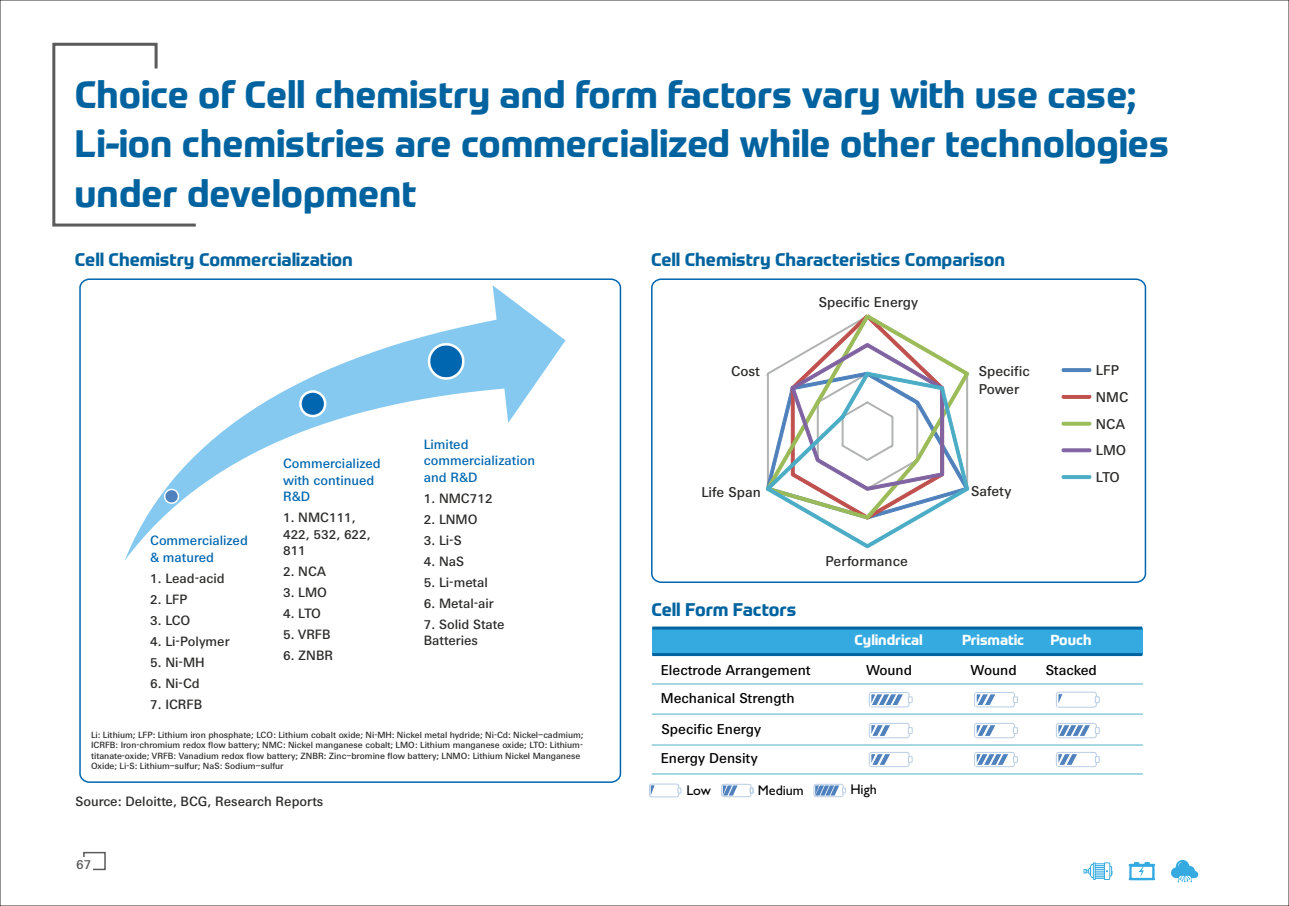
<style>
.page{position:relative;width:1289px;height:906px;background:#fff}
.page>*{position:absolute;margin:0;border:0;box-sizing:border-box;transform-origin:0 0}
.t1{font:700 37.5px/49.3px "Prometo";color:#00639f}
.t2{font:700 18px "Prometo";color:#00639f}
.t3{font:500 14.25px/30.9px "ZF Sans";color:#000}
.t4{font:500 14.25px/26.7px "ZF Sans";color:#2b2a29}
.t5{font:700 14.25px "Prometo";color:#fff}
.t6{font:14.1px "Gill Sans";color:#000}
.t7{font:500 13.5px/16.5px "ZF Sans";color:#2b2a29}
.t8{font:500 13.5px/16.5px "ZF Sans";color:#0066b0}
.t9{font:500 13.5px "ZF Sans";color:#5b5b5b}
.t10{font:500 9px/10.5px "ZF Sans";color:#2b2a29}
</style>
<div class="page">
<div style="left:83px;top:852px;width:23px;height:18px;border:2px solid #5b5b5b"></div>
<div style="left:81px;top:857px;width:12px;height:16px;background:#fefefe"></div>
<svg style="left:1083px;top:862px;width:29px;height:18px"></svg>
<svg style="left:1128px;top:862px;width:27px;height:18px"></svg>
<svg style="left:1171px;top:859px;width:27px;height:23px"></svg>
<svg style="left:52px;top:42px;width:144px;height:185px"></svg>
<svg style="left:766px;top:315px;width:202px;height:233px"></svg>
<svg style="left:1061px;top:368px;width:30px;height:4px"></svg>
<svg style="left:1061px;top:395px;width:30px;height:3px"></svg>
<svg style="left:1061px;top:422px;width:30px;height:3px"></svg>
<svg style="left:1061px;top:449px;width:30px;height:3px"></svg>
<svg style="left:1061px;top:475px;width:30px;height:4px"></svg>
<svg style="left:813px;top:783px;width:33px;height:14px"></svg>
<svg style="left:721px;top:783px;width:33px;height:14px"></svg>
<svg style="left:649px;top:783px;width:32px;height:15px"></svg>
<div style="left:79px;top:278px;width:542px;height:505px;border:2px solid #0066b0;border-radius:9px"></div>
<div style="left:652px;top:628px;width:490px;height:26px;background:#34aae1"></div>
<hr style="left:652px;top:627px;width:490px;height:2px;background:#00639f">
<hr style="left:652px;top:653px;width:490px;height:2px;background:#00639f">
<hr style="left:651px;top:683px;width:491px;height:1px;background:#46aac5">
<hr style="left:651px;top:713px;width:491px;height:1px;background:#46aac5">
<hr style="left:651px;top:744px;width:491px;height:1px;background:#46aac5">
<hr style="left:651px;top:773px;width:491px;height:1px;background:#46aac5">
<svg style="left:868px;top:692px;width:45px;height:16px"></svg>
<svg style="left:974px;top:692px;width:44px;height:16px"></svg>
<svg style="left:868px;top:722px;width:45px;height:17px"></svg>
<svg style="left:974px;top:722px;width:44px;height:17px"></svg>
<svg style="left:1056px;top:691px;width:44px;height:17px"></svg>
<svg style="left:1056px;top:722px;width:44px;height:17px"></svg>
<svg style="left:1056px;top:752px;width:44px;height:16px"></svg>
<svg style="left:868px;top:752px;width:45px;height:16px"></svg>
<svg style="left:974px;top:752px;width:44px;height:16px"></svg>
<svg style="left:124px;top:285px;width:441px;height:276px"></svg>
<svg style="left:297px;top:389px;width:31px;height:29px"></svg>
<svg style="left:426px;top:341px;width:40px;height:40px;background:#57a1d2"></svg>
<svg style="left:162px;top:487px;width:18px;height:18px"></svg>
<div style="left:651px;top:278px;width:495px;height:305px;border:2px solid #0066b0;border-radius:9px"></div>
<h1 class="t1" style="left:75px;top:73px;width:1095px">Choice of Cell chemistry and form factors vary with use case;<br>Li-ion chemistries are commercialized while other technologies under development</h1>
<h2 class="t2" style="left:75px;top:253px;width:279px">Cell Chemistry Commercialization</h2>
<h2 class="t2" style="left:651px;top:253px;width:355px">Cell Chemistry Characteristics Comparison</h2>
<h3 class="t8" style="left:150px;top:534px;width:99px">Commercialized &amp; matured</h3>
<h3 class="t7" style="left:150px;top:572px;width:76px">1. Lead-acid</h3>
<h3 class="t7" style="left:150px;top:593px;width:39px">2. LFP</h3>
<h3 class="t7" style="left:150px;top:614px;width:42px">3. LCO</h3>
<h3 class="t7" style="left:150px;top:635px;width:81px">4. Li-Polymer</h3>
<h3 class="t7" style="left:150px;top:656px;width:56px">5. Ni-MH</h3>
<h3 class="t7" style="left:150px;top:677px;width:51px">6. Ni-Cd</h3>
<h3 class="t7" style="left:150px;top:698px;width:54px">7. ICRFB</h3>
<h3 class="t8" style="left:283px;top:457px;width:99px">Commercialized with continued<br>R&amp;D</h3>
<h3 class="t7" style="left:283px;top:511px;width:89px">1. NMC111,<br>422, 532, 622,<br>811</h3>
<h3 class="t7" style="left:283px;top:565px;width:44px">2. NCA</h3>
<h3 class="t7" style="left:283px;top:586px;width:45px">3. LMO</h3>
<h3 class="t7" style="left:283px;top:607px;width:40px">4. LTO</h3>
<h3 class="t7" style="left:283px;top:628px;width:49px">5. VRFB</h3>
<h3 class="t7" style="left:283px;top:649px;width:52px">6. ZNBR</h3>
<h3 class="t8" style="left:424px;top:438px;width:113px">Limited commercialization and R&amp;D</h3>
<h3 class="t7" style="left:424px;top:492px;width:70px">1. NMC712</h3>
<h3 class="t7" style="left:424px;top:513px;width:55px">2. LNMO</h3>
<h3 class="t7" style="left:424px;top:534px;width:39px">3. Li-S</h3>
<h3 class="t7" style="left:424px;top:555px;width:42px">4. NaS</h3>
<h3 class="t7" style="left:424px;top:576px;width:66px">5. Li-metal</h3>
<h3 class="t7" style="left:424px;top:597px;width:72px">6. Metal-air</h3>
<h3 class="t7" style="left:424px;top:618px;width:82px">7. Solid State<br>Batteries</h3>
<p class="t10" style="left:91px;top:731px;width:494px">Li: Lithium; LFP: Lithium iron phosphate; LCO: Lithium cobalt oxide; Ni-MH: Nickel metal hydride; Ni-Cd: Nickel–cadmium; ICRFB: Iron-chromium redox flow battery; NMC: Nickel manganese cobalt; LMO: Lithium manganese oxide; LTO: Lithium&shy;titanate-oxide; VRFB: Vanadium redox flow battery; ZNBR: Zinc–bromine flow battery; LNMO: Lithium Nickel Manganese Oxide; Li-S: Lithium–sulfur; NaS: Sodium–sulfur</p>
<h3 class="t7" style="left:75px;top:795px;width:249px">Source: Deloitte, BCG, Research Reports</h3>
<h3 class="t9" style="left:76px;top:860px;width:17px">67</h3>
<h3 class="t4" style="left:818px;top:290px;width:101px">Specific Energy</h3>
<h3 class="t4" style="left:731px;top:360px;width:30px">Cost</h3>
<h3 class="t4" style="left:1095px;top:359px;width:34px">LFP<br>NMC<br>NCA<br>LMO<br>LTO</h3>
<h3 class="t4" style="left:978px;top:365px;width:53px;line-height:17.2px">Specific<br>Power</h3>
<h3 class="t4" style="left:701px;top:481px;width:61px">Life Span</h3>
<h2 class="t2" style="left:651px;top:602px;width:146px">Cell Form Factors</h2>
<h3 class="t4" style="left:825px;top:550px;width:84px">Performance</h3>
<h3 class="t4" style="left:971px;top:480px;width:42px">Safety</h3>
<h3 class="t5" style="left:854px;top:634px;width:70px">Cylindrical</h3>
<h3 class="t5" style="left:962px;top:634px;width:64px">Prismatic</h3>
<h3 class="t5" style="left:1050px;top:634px;width:43px">Pouch</h3>
<h3 class="t3" style="left:660px;top:656px;width:151px">Electrode Arrangement</h3>
<h3 class="t3" style="left:866px;top:656px;width:48px">Wound</h3>
<h3 class="t3" style="left:970px;top:656px;width:48px">Wound</h3>
<h3 class="t3" style="left:1045px;top:656px;width:53px">Stacked</h3>
<h3 class="t3" style="left:660px;top:685px;width:135px">Mechanical Strength<br>Specific Energy</h3>
<h3 class="t3" style="left:660px;top:745px;width:99px">Energy Density</h3>
<h3 class="t6" style="left:686px;top:785px;width:26px">Low</h3>
<h3 class="t6" style="left:758px;top:785px;width:47px">Medium</h3>
<h3 class="t6" style="left:850px;top:784px;width:28px">High</h3>
</div>
